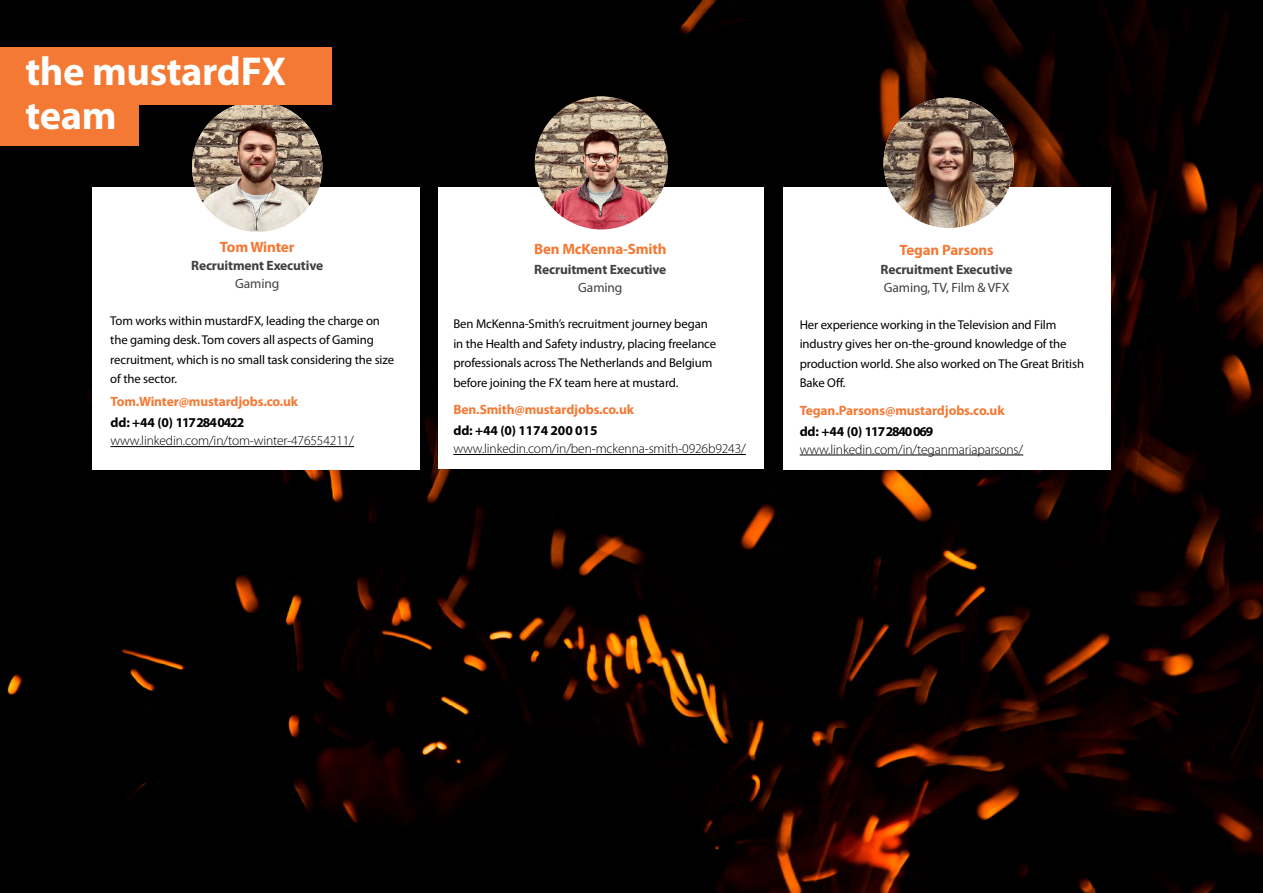
<style>
.page{position:relative;width:1263px;height:893px;background:#fff}
.page>*{position:absolute;margin:0;border:0;box-sizing:border-box;transform-origin:0 0}
.t1{font:700 40.5px/43.5px "Myriad Pro";letter-spacing:-.01em;color:#fff}
.t2{font:700 15px "Myriad Pro";letter-spacing:-.01em;color:#f47934}
.t3{font:700 15px "Myriad Pro";letter-spacing:-.015em;color:#f47734}
.t4{font:300 13.5px "Myriad Pro";letter-spacing:-.01em;color:#000}
.t5{font:700 13.5px "Myriad Pro";letter-spacing:-.01em;color:#f47934}
.t6{font:700 13.5px "Myriad Pro";letter-spacing:-.01em;color:#414042}
.t7{font:700 13.5px "Myriad Pro";letter-spacing:-.08em;color:#000}
.t8{font:13.5px "Myriad Pro";letter-spacing:-.01em;color:#414042}
.t9{font:700 13.5px "Myriad Pro";letter-spacing:-.01em;color:#000}
.t10{font:12.75px/19.5px "Myriad Pro";letter-spacing:-.01em;color:#000}
</style>
<div class="page">
<img style="left:0;top:0;width:1263px;height:893px">
<div style="left:438px;top:187px;width:325px;height:282px;background:#fff"></div>
<div style="left:783px;top:187px;width:328px;height:283px;background:#fff"></div>
<img style="left:883px;top:98px;width:131px;height:130px;border-radius:65px">
<hr style="left:800px;top:455px;width:223px;height:1px;background:#000">
<img style="left:535px;top:96px;width:133px;height:133px;border-radius:67px">
<hr style="left:453px;top:454px;width:293px;height:1px;background:#000">
<div style="left:92px;top:187px;width:328px;height:283px;background:#fff"></div>
<img style="left:192px;top:102px;width:130px;height:130px;border-radius:65px">
<hr style="left:111px;top:446px;width:243px;height:1px;background:#000">
<div style="left:0;top:47px;width:332px;height:58px;background:#f47934"></div>
<div style="left:0;top:99px;width:138px;height:47px;background:#f47934"></div>
<h1 class="t1" style="left:25px;top:48px;width:262px">the mustardFX team</h1>
<p class="t3" style="left:220px;top:237px;width:76px">Tom Winter</p>
<p class="t6" style="left:191px;top:257px;width:134px">Recruitment Executive</p>
<p class="t8" style="left:235px;top:275px;width:46px">Gaming</p>
<p class="t10" style="left:110px;top:310px;width:285px">Tom works within mustardFX, leading the charge on the gaming desk. Tom covers all aspects of Gaming recruitment, which is no small task considering the size of the sector.</p>
<p class="t5" style="left:111px;top:393px;width:189px">Tom.Winter@mustardjobs.co.uk</p>
<p class="t7" style="left:111px;top:414px;width:135px">dd: +44 (0) 117 284 0422</p>
<p class="t4" style="left:111px;top:433px;width:245px">www.linkedin.com/in/tom-winter-476554211/</p>
<p class="t2" style="left:534px;top:239px;width:134px">Ben McKenna-Smith</p>
<p class="t6" style="left:534px;top:260px;width:134px">Recruitment Executive</p>
<p class="t8" style="left:578px;top:279px;width:46px">Gaming</p>
<p class="t10" style="left:453px;top:314px;width:264px">Ben McKenna-Smith’s recruitment journey began in the Health and Safety industry, placing freelance professionals across The Netherlands and Belgium before joining the FX team here at mustard.</p>
<p class="t5" style="left:453px;top:401px;width:182px">Ben.Smith@mustardjobs.co.uk</p>
<p class="t9" style="left:453px;top:422px;width:146px">dd: +44 (0) 1174 200 015</p>
<p class="t4" style="left:453px;top:441px;width:294px">www.linkedin.com/in/ben-mckenna-smith-0926b9243/</p>
<p class="t2" style="left:899px;top:240px;width:96px">Tegan Parsons</p>
<p class="t6" style="left:880px;top:261px;width:134px">Recruitment Executive</p>
<p class="t8" style="left:884px;top:279px;width:127px">Gaming, TV, Film &amp; VFX</p>
<p class="t10" style="left:800px;top:314px;width:286px">Her experience working in the Television and Film industry gives her on-the-ground knowledge of the production world. She also worked on The Great British Bake Off.</p>
<p class="t5" style="left:800px;top:401px;width:206px">Tegan.Parsons@mustardjobs.co.uk</p>
<p class="t7" style="left:800px;top:422px;width:135px">dd: +44 (0) 117 2840 069</p>
<p class="t4" style="left:800px;top:442px;width:225px">www.linkedin.com/in/teganmariaparsons/</p>
</div>
